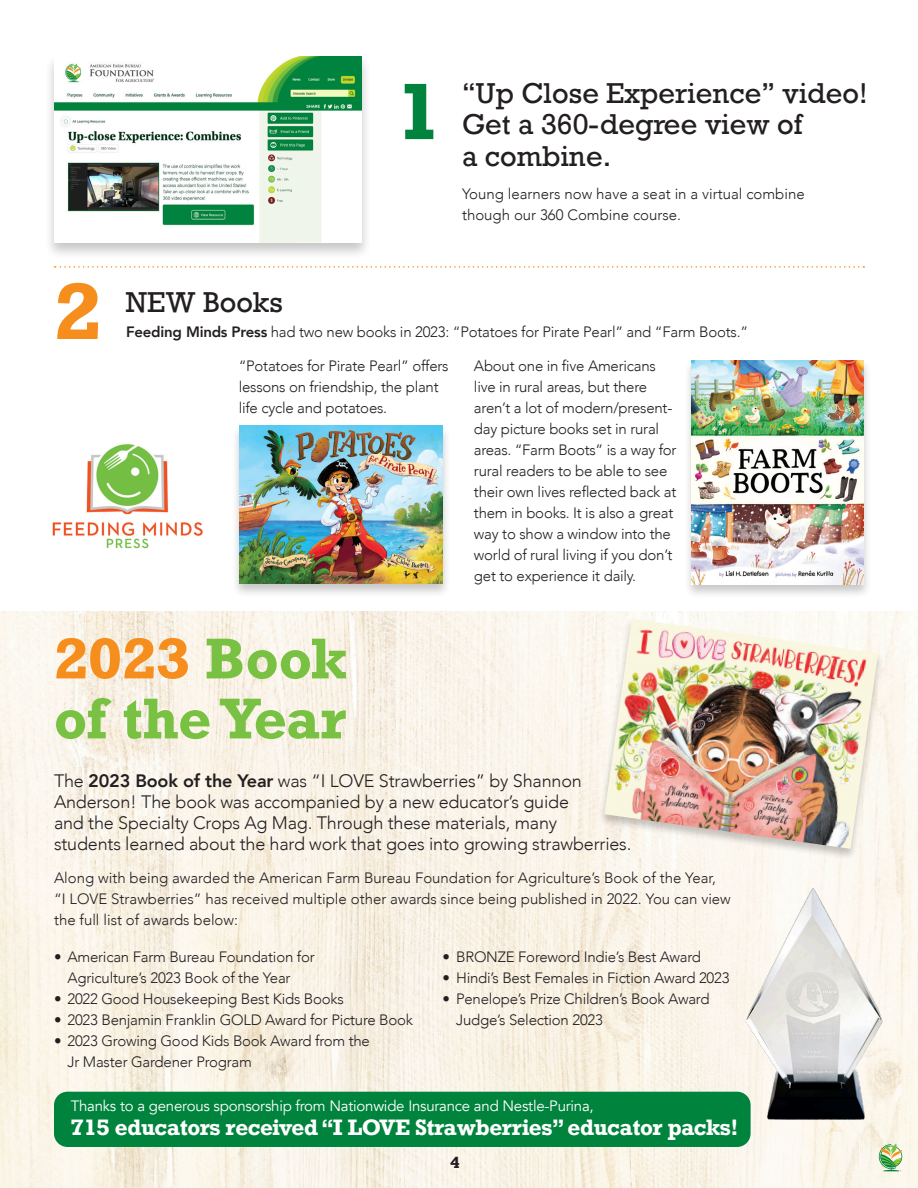
<style>
.page{position:relative;width:918px;height:1188px;background:#fff}
.page>*{position:absolute;margin:0;border:0;box-sizing:border-box;transform-origin:0 0}
.No_Spacing{font:700 75px "Rockwell";color:#f68e1e}
.No_Spacing-2{font:700 75px "Rockwell";color:#00843d}
.No_Spacing-3{font:700 54px/60px "Rockwell";color:#79c142}
.No_Spacing-4{font:27px/31.5px "Rockwell";color:#231f20}
.t1{font:700 21px "Rockwell";letter-spacing:-.015em;color:#fff}
.No_Spacing-5{font:300 18px/21px "Avenir";letter-spacing:-.01em;color:#231f20}
.No_Spacing-6{font:300 15px/21px "Avenir";letter-spacing:-.015em;color:#231f20}
.t2{font:15px "Avenir";letter-spacing:-.015em;color:#fff}
.No_Spacing-7{font:700 15px "Rockwell";color:#231f20}
.s1{font-weight:800}
.s2{color:#f68e1e}
</style>
<div class="page">
<img style="left:0;top:612px;width:918px;height:576px">
<svg style="left:55px;top:266px;width:809px;height:2px"></svg>
<img style="left:52px;top:444px;width:151px;height:105px">
<div style="left:232px;top:424px;width:219px;height:174px;background:#231f20;opacity:.25"></div>
<img style="left:240px;top:426px;width:203px;height:157px">
<div style="left:684px;top:358px;width:187px;height:241px;background:#231f20;opacity:.25"></div>
<img style="left:692px;top:360px;width:171px;height:224px">
<div style="left:54px;top:1092px;width:697px;height:55px;background:#00843d;border-radius:14px"></div>
<div style="left:598px;top:618px;width:286px;height:243px;background:#231f20;opacity:.25"></div>
<img style="left:604px;top:619px;width:274px;height:230px">
<img style="left:740px;top:880px;width:178px;height:248px">
<div style="left:44px;top:54px;width:328px;height:206px;background:#231f20;opacity:.25"></div>
<img style="left:54px;top:57px;width:308px;height:185px">
<svg style="left:879px;top:1144px;width:23px;height:27px"></svg>
<p class="No_Spacing-2" style="left:395px;top:63px;width:49px">1</p>
<p class="No_Spacing-4" style="left:462px;top:78px;width:407px">“Up Close Experience” video!<br>Get a 360-degree view of<br>a combine.</p>
<p class="No_Spacing-6" style="left:462px;top:183px;width:344px">Young learners now have a seat in a virtual combine though our 360 Combine course.</p>
<p class="No_Spacing" style="left:54px;top:263px;width:49px">2</p>
<p class="No_Spacing-4" style="left:125px;top:287px;width:159px">NEW Books</p>
<p class="No_Spacing-6" style="left:126px;top:321px;width:624px"><span class="s1">Feeding Minds Press</span> had two new books in 2023: “Potatoes for Pirate Pearl” and “Farm Boots.”</p>
<p class="No_Spacing-6" style="left:239px;top:355px;width:211px">“Potatoes for Pirate Pearl” offers lessons on friendship, the plant life cycle and potatoes.</p>
<p class="No_Spacing-6" style="left:474px;top:355px;width:204px">About one in five Americans live in rural areas, but there aren’t a lot of modern/present&shy;day picture books set in rural areas. “Farm Boots” is a way for rural readers to be able to see their own lives reflected back at them in books. It is also a great way to show a window into the world of rural living if you don’t get to experience it daily.</p>
<p class="No_Spacing-3" style="left:54px;top:628px;width:294px"><span class="s2">2023</span> Book of the Year</p>
<p class="No_Spacing-5" style="left:54px;top:771px;width:579px">The <span class="s1">2023 Book of the Year</span> was “I LOVE Strawberries” by Shannon Anderson! The book was accompanied by a new educator’s guide<br>and the Specialty Crops Ag Mag. Through these materials, many<br>students learned about the hard work that goes into growing strawberries.</p>
<p class="No_Spacing-6" style="left:54px;top:868px;width:678px">Along with being awarded the American Farm Bureau Foundation for Agriculture’s Book of the Year, “I LOVE Strawberries” has received multiple other awards since being published in 2022. You can view the full list of awards below:</p>
<p class="No_Spacing-6" style="left:68px;top:946px;width:249px;text-indent:-14px">• American Farm Bureau Foundation for<br>Agriculture’s 2023 Book of the Year</p>
<p class="No_Spacing-6" style="left:54px;top:988px;width:291px">• 2022 Good Housekeeping Best Kids Books</p>
<p class="No_Spacing-6" style="left:54px;top:1009px;width:361px">• 2023 Benjamin Franklin GOLD Award for Picture Book</p>
<p class="No_Spacing-6" style="left:68px;top:1030px;width:304px;text-indent:-14px">• 2023 Growing Good Kids Book Award from the<br>Jr Master Gardener Program</p>
<p class="No_Spacing-6" style="left:443px;top:946px;width:260px">• BRONZE Foreword Indie’s Best Award</p>
<p class="No_Spacing-6" style="left:443px;top:967px;width:288px">• Hindi’s Best Females in Fiction Award 2023</p>
<p class="No_Spacing-6" style="left:456px;top:988px;width:255px;text-indent:-14px">• Penelope’s Prize Children’s Book Award<br>Judge’s Selection 2023</p>
<p class="t2" style="left:71px;top:1097px;width:525px">Thanks to a generous sponsorship from Nationwide Insurance and Nestle-Purina,</p>
<h3 class="t1" style="left:71px;top:1114px;width:669px">715 educators received “I LOVE Strawberries” educator packs!</h3>
<p class="No_Spacing-7" style="left:450px;top:1153px;width:11px">4</p>
</div>
